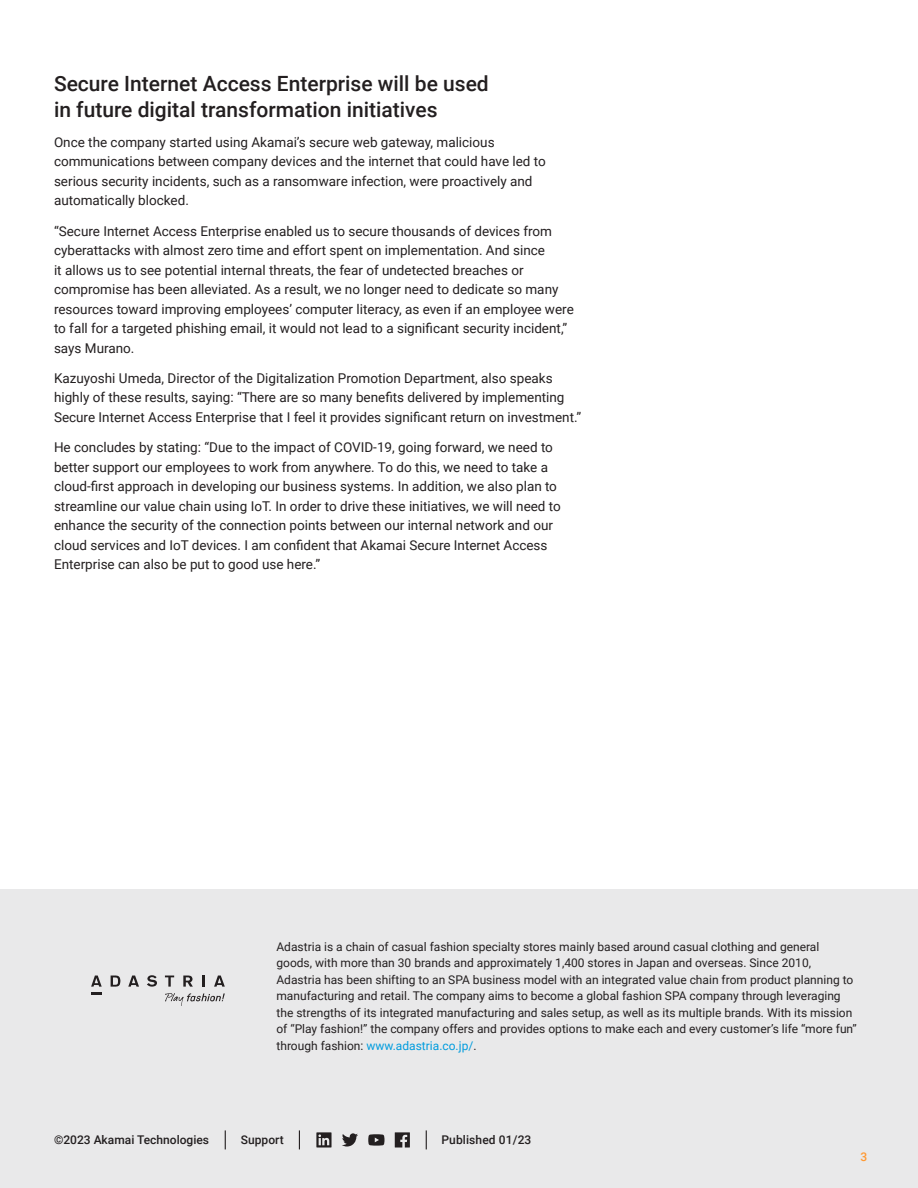
<style>
.page{position:relative;width:918px;height:1188px;background:#fff}
.page>*{position:absolute;margin:0;border:0;box-sizing:border-box;transform-origin:0 0}
.ACS___H1{font:500 21px/25.2px "Roboto";color:#231f20}
.ACS___Body{font:13.5px/19.5px "Roboto";color:#231f20}
.ACS___Concluding_Par{font:12px/16.5px "Roboto";color:#231f20}
.ACS___Footer{font:500 12px "Roboto";color:#231f20}
.t1{font:500 12px "Roboto";color:#f93}
.s1{color:#009cde}
</style>
<div class="page">
<div style="left:0;top:890px;width:918px;height:298px;background:#e9e9ea"></div>
<svg style="left:299px;top:1130px;width:1px;height:19px"></svg>
<svg style="left:225px;top:1130px;width:1px;height:19px"></svg>
<svg style="left:426px;top:1130px;width:1px;height:19px"></svg>
<svg style="left:368px;top:1134px;width:16px;height:12px"></svg>
<svg style="left:316px;top:1132px;width:16px;height:16px"></svg>
<svg style="left:395px;top:1132px;width:15px;height:16px"></svg>
<svg style="left:342px;top:1133px;width:16px;height:14px"></svg>
<svg style="left:165px;top:993px;width:60px;height:13px"></svg>
<svg style="left:91px;top:976px;width:11px;height:19px"></svg>
<svg style="left:111px;top:975px;width:9px;height:12px"></svg>
<svg style="left:128px;top:976px;width:11px;height:11px"></svg>
<svg style="left:147px;top:975px;width:10px;height:12px"></svg>
<svg style="left:165px;top:976px;width:9px;height:11px"></svg>
<svg style="left:183px;top:976px;width:10px;height:11px"></svg>
<svg style="left:203px;top:976px;width:2px;height:11px"></svg>
<svg style="left:214px;top:976px;width:11px;height:11px"></svg>
<p class="ACS___H1" style="left:54px;top:71px;width:436px">Secure Internet Access Enterprise will be used in future digital transformation initiatives</p>
<p class="ACS___Body" style="left:54px;top:132px;width:493px">Once the company started using Akamai’s secure web gateway, malicious communications between company devices and the internet that could have led to serious security incidents, such as a ransomware infection, were proactively and automatically blocked.</p>
<p class="ACS___Body" style="left:54px;top:221px;width:521px">“Secure Internet Access Enterprise enabled us to secure thousands of devices from cyberattacks with almost zero time and effort spent on implementation. And since<br>it allows us to see potential internal threats, the fear of undetected breaches or compromise has been alleviated. As a result, we no longer need to dedicate so many resources toward improving employees’ computer literacy, as even if an employee were to fall for a targeted phishing email, it would not lead to a significant security incident,” says Murano.</p>
<p class="ACS___Body" style="left:54px;top:368px;width:529px">Kazuyoshi Umeda, Director of the Digitalization Promotion Department, also speaks highly of these results, saying: “There are so many benefits delivered by implementing<br>Secure Internet Access Enterprise that I feel it provides significant return on investment.”</p>
<p class="ACS___Body" style="left:54px;top:437px;width:508px">He concludes by stating: “Due to the impact of COVID-19, going forward, we need to better support our employees to work from anywhere. To do this, we need to take a cloud-first approach in developing our business systems. In addition, we also plan to streamline our value chain using IoT. In order to drive these initiatives, we will need to enhance the security of the connection points between our internal network and our cloud services and IoT devices. I am confident that Akamai Secure Internet Access Enterprise can also be put to good use here.”</p>
<p class="ACS___Concluding_Par" style="left:276px;top:938px;width:582px">Adastria is a chain of casual fashion specialty stores mainly based around casual clothing and general goods, with more than 30 brands and approximately 1,400 stores in Japan and overseas. Since 2010, Adastria has been shifting to an SPA business model with an integrated value chain from product planning to manufacturing and retail. The company aims to become a global fashion SPA company through leveraging the strengths of its integrated manufacturing and sales setup, as well as its multiple brands. With its mission of “Play fashion!” the company offers and provides options to make each and every customer’s life “more fun” through fashion: <span class="s1">www.adastria.co.jp/</span>.</p>
<p class="ACS___Footer" style="left:54px;top:1132px;width:157px">©2023 Akamai Technologies</p>
<p class="ACS___Footer" style="left:241px;top:1132px;width:44px">Support</p>
<p class="ACS___Footer" style="left:441px;top:1132px;width:91px">Published 01/23</p>
<p class="t1" style="left:860px;top:1148px;width:8px">3</p>
</div>
